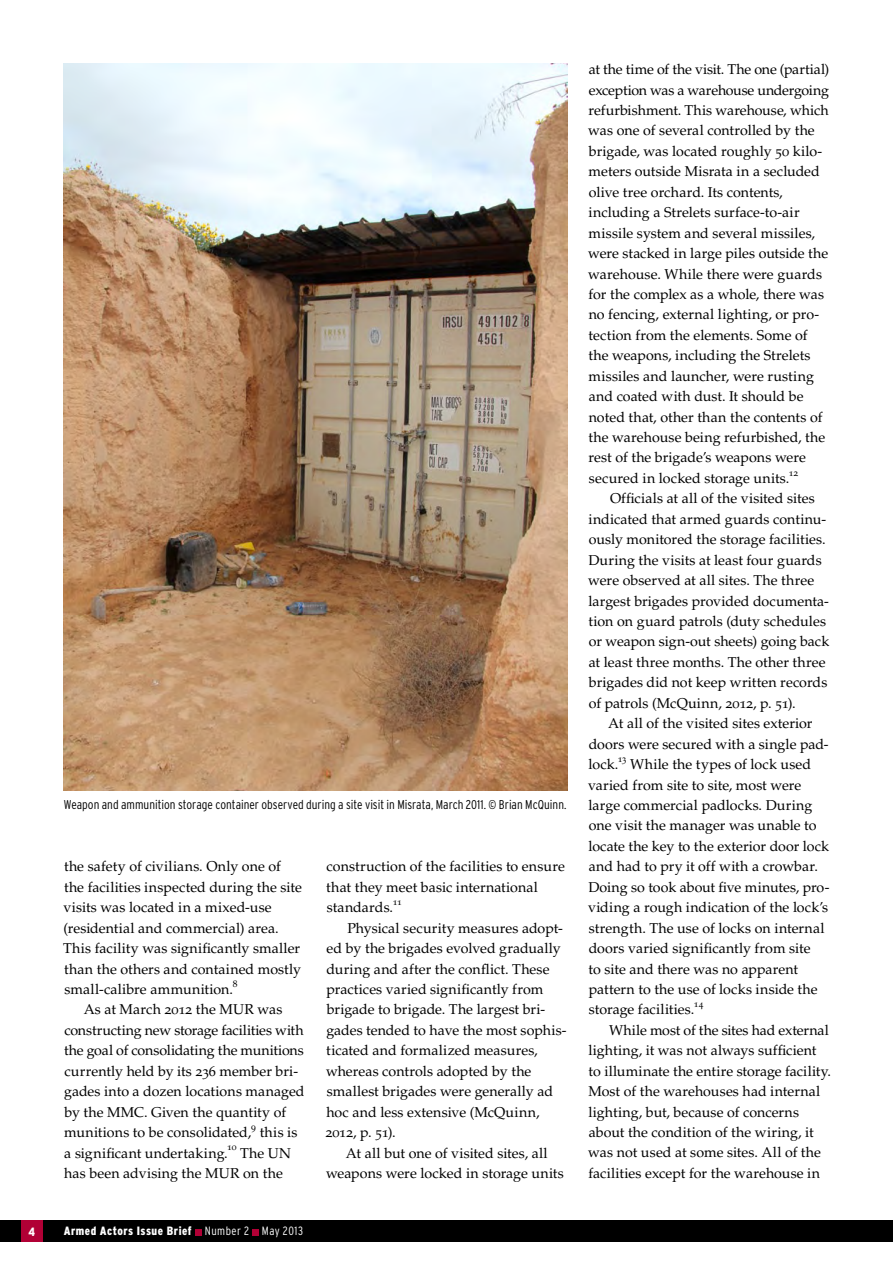
<style>
.page{position:relative;width:893px;height:1263px;background:#fff}
.page>*{position:absolute;margin:0;border:0;box-sizing:border-box;transform-origin:0 0}
.t1{font:14.25px/20.4px "Palatino LT Std";color:#000}
.t2{font:300 condensed 12.75px "Interstate";color:#000}
.t3{font:900 condensed 12px "Interstate";letter-spacing:.04em;color:#fff}
.t4{font:9.6px "Palatino LT Std";letter-spacing:-.03em;color:#000}
.s1{font-weight:300}
</style>
<div class="page">
<div style="left:0;top:1220px;width:893px;height:22px;background:#000"></div>
<div style="left:195px;top:1229px;width:7px;height:6px;background:#b10035"></div>
<div style="left:252px;top:1229px;width:7px;height:6px;background:#b10035"></div>
<div style="left:21px;top:1220px;width:22px;height:22px;background:#b10035"></div>
<img style="left:64px;top:64px;width:504px;height:726px">
<p class="t2" style="left:64px;top:798px;width:504px">Weapon and ammunition storage container observed during a site visit in Misrata, March 2011. © Brian McQuinn.</p>
<p class="t1" style="left:63px;top:857px;width:240px">the safety of civilians. Only one of the facilities inspected during the site visits was located in a mixed-use (residential and commercial) area.<br>This facility was significantly smaller than the others and contained mostly small-calibre ammunition.</p>
<p class="t4" style="left:233px;top:978px;width:6px">8</p>
<p class="t1" style="left:64px;top:1000px;width:242px;text-indent:20px">As at March 2012 the MUR was constructing new storage facilities with the goal of consolidating the munitions currently held by its 236 member bri&shy;gades into a dozen locations managed by the MMC. Given the quantity of munitions to be consolidated,</p>
<p class="t4" style="left:251px;top:1121px;width:6px">9</p>
<p class="t1" style="left:260px;top:1122px;width:40px">this is</p>
<p class="t1" style="left:64px;top:1143px;width:165px">a significant undertaking.</p>
<p class="t4" style="left:227px;top:1141px;width:11px">10</p>
<p class="t1" style="left:64px;top:1143px;width:228px;text-indent:176px">The UN has been advising the MUR on the</p>
<p class="t3" style="left:29px;top:1225px;width:8px">4</p>
<p class="t3" style="left:64px;top:1224px;width:241px">Armed Actors Issue Brief <span class="s1">Number 2 May 2013</span></p>
<p class="t1" style="left:326px;top:857px;width:240px">construction of the facilities to ensure that they meet basic international standards.</p>
<p class="t4" style="left:393px;top:896px;width:11px">11</p>
<p class="t1" style="left:326px;top:918px;width:243px;text-indent:22px">Physical security measures adopt&shy;ed by the brigades evolved gradually during and after the conflict. These practices varied significantly from brigade to brigade. The largest bri&shy;gades tended to have the most sophis&shy;ticated and formalized measures, whereas controls adopted by the smallest brigades were generally ad hoc and less extensive (McQuinn, 2012, p. 51).</p>
<p class="t1" style="left:326px;top:1143px;width:239px;text-align:center">At all but one of visited sites, all weapons were locked in storage units</p>
<p class="t1" style="left:588px;top:59px;width:242px">at the time of the visit. The one (partial) exception was a warehouse undergoing refurbishment. This warehouse, which was one of several controlled by the brigade, was located roughly 50 kilo&shy;meters outside Misrata in a secluded olive tree orchard. Its contents, including a Strelets surface-to-air missile system and several missiles, were stacked in large piles outside the warehouse. While there were guards for the complex as a whole, there was no fencing, external lighting, or pro&shy;tection from the elements. Some of the weapons, including the Strelets missiles and launcher, were rusting and coated with dust. It should be noted that, other than the contents of the warehouse being refurbished, the rest of the brigade’s weapons were secured in locked storage units.</p>
<p class="t4" style="left:789px;top:467px;width:11px">12</p>
<p class="t1" style="left:588px;top:489px;width:243px;text-indent:22px">Officials at all of the visited sites indicated that armed guards continu&shy;ously monitored the storage facilities.<br>During the visits at least four guards were observed at all sites. The three largest brigades provided documenta&shy;tion on guard patrols (duty schedules or weapon sign-out sheets) going back at least three months. The other three brigades did not keep written records of patrols (McQuinn, 2012, p. 51).</p>
<p class="t1" style="left:588px;top:713px;width:239px;text-indent:20px">At all of the visited sites exterior doors were secured with a single pad-- lock.</p>
<p class="t4" style="left:618px;top:753px;width:10px">13</p>
<p class="t1" style="left:588px;top:754px;width:243px;text-indent:42px">While the types of lock used varied from site to site, most were large commercial padlocks. During one visit the manager was unable to locate the key to the exterior door lock and had to pry it off with a crowbar.<br>Doing so took about five minutes, pro&shy;viding a rough indication of the lock’s strength. The use of locks on internal doors varied significantly from site<br>to site and there was no apparent pattern to the use of locks inside the storage facilities.</p>
<p class="t4" style="left:694px;top:998px;width:11px">14</p>
<p class="t1" style="left:588px;top:1020px;width:244px;text-indent:21px">While most of the sites had external lighting, it was not always sufficient to illuminate the entire storage facility.<br>Most of the warehouses had internal lighting, but, because of concerns about the condition of the wiring, it was not used at some sites. All of the facilities except for the warehouse in</p>
</div>
